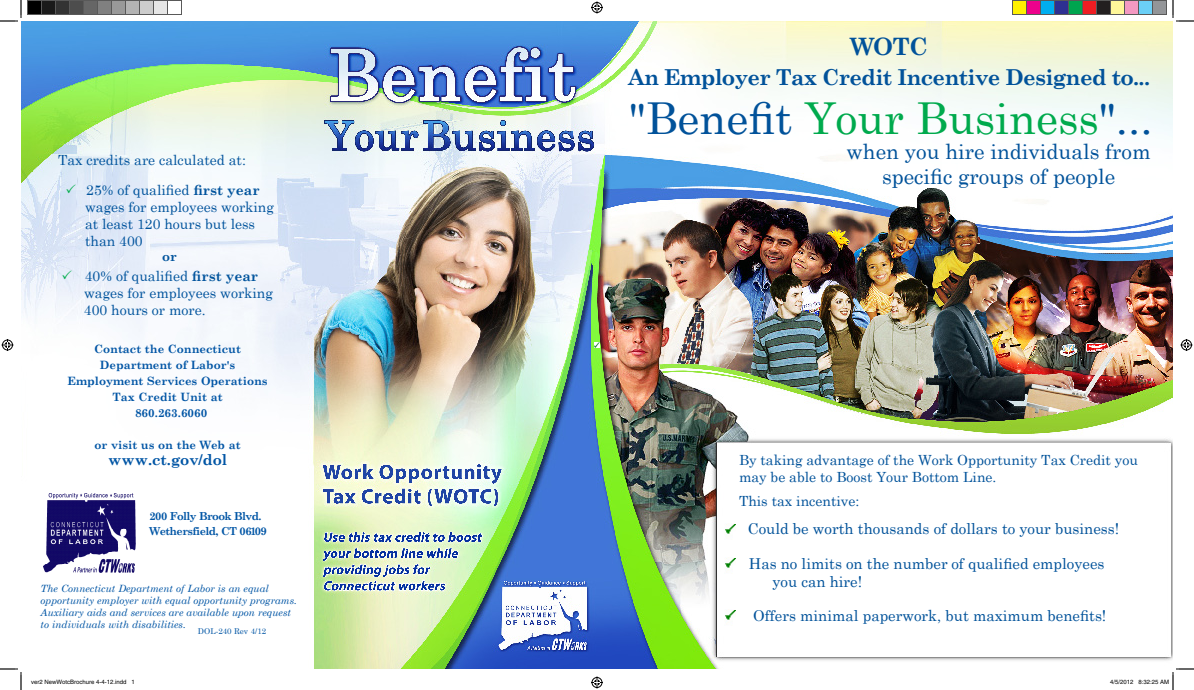
<style>
.page{position:relative;width:1194px;height:690px;background:#fff}
.page>*{position:absolute;margin:0;border:0;box-sizing:border-box;transform-origin:0 0}
.t1{font:44px "Century Schoolbook";color:#01529a}
.t2{font:700 24px "Century Schoolbook";color:#01529a}
.t3{font:700 22px "Century Schoolbook";letter-spacing:-.03em;color:#01529a}
.t4{font:21px/25.2px "Century Schoolbook";color:#01529a;text-align:center}
.t5{font:15px/18px "Century Schoolbook";color:#01529a}
.t6{font:700 15px "Century Schoolbook";color:#0155a5}
.t7{font:14px/16.8px "Century Schoolbook";color:#01549d}
.t8{font:14px/17px "Century Schoolbook";color:#01529a}
.t9{font:700 13px "Century Schoolbook";color:#01549d}
.t10{font:700 11.5px "Century Schoolbook";color:#0155a5}
.t11{font:700 11px "Century Schoolbook";letter-spacing:-.05em;color:#0155a5}
.t12{font:italic 10px/12px "Century Schoolbook";color:#0155a5}
.t13{font:8px "Century Schoolbook";color:#0155a5}
.t14{font:6px "Helvetica";color:#000}
.s1{font-weight:700}
.s2{color:#00aa4d}
</style>
<div class="page">
<img style="left:21px;top:21px;width:1152px;height:648px">
<img style="left:43px;top:494px;width:103px;height:79px">
<img style="left:724px;top:523px;width:11px;height:18px">
<img style="left:724px;top:558px;width:11px;height:18px">
<img style="left:724px;top:610px;width:11px;height:18px">
<svg style="left:595px;top:343px;width:4px;height:4px"></svg>
<svg style="left:0;top:0;width:22px;height:22px"></svg>
<svg style="left:0;top:668px;width:22px;height:22px"></svg>
<svg style="left:1172px;top:0;width:22px;height:22px"></svg>
<svg style="left:591px;top:2px;width:12px;height:12px"></svg>
<svg style="left:591px;top:676px;width:12px;height:12px"></svg>
<svg style="left:2px;top:339px;width:12px;height:12px"></svg>
<svg style="left:1180px;top:339px;width:12px;height:12px"></svg>
<div style="left:28px;top:0;width:14px;height:14px;background:#000"></div>
<div style="left:27px;top:0;width:15px;height:15px;border:1px solid #595959"></div>
<div style="left:42px;top:0;width:14px;height:14px;background:#1a1a1a"></div>
<div style="left:41px;top:0;width:15px;height:15px;border:1px solid #595959"></div>
<div style="left:56px;top:0;width:14px;height:14px;background:#333"></div>
<div style="left:55px;top:0;width:15px;height:15px;border:1px solid #595959"></div>
<div style="left:70px;top:0;width:14px;height:14px;background:#4d4d4d"></div>
<div style="left:69px;top:0;width:15px;height:15px;border:1px solid #595959"></div>
<div style="left:84px;top:0;width:14px;height:14px;background:#666"></div>
<div style="left:83px;top:0;width:15px;height:15px;border:1px solid #595959"></div>
<div style="left:98px;top:0;width:14px;height:14px;background:#808080"></div>
<div style="left:97px;top:0;width:15px;height:15px;border:1px solid #595959"></div>
<div style="left:112px;top:0;width:14px;height:14px;background:#999"></div>
<div style="left:111px;top:0;width:15px;height:15px;border:1px solid #595959"></div>
<div style="left:126px;top:0;width:14px;height:14px;background:#b3b3b3"></div>
<div style="left:125px;top:0;width:15px;height:15px;border:1px solid #595959"></div>
<div style="left:140px;top:0;width:14px;height:14px;background:#ccc"></div>
<div style="left:139px;top:0;width:15px;height:15px;border:1px solid #595959"></div>
<div style="left:154px;top:0;width:14px;height:14px;background:#e6e6e6"></div>
<div style="left:153px;top:0;width:15px;height:15px;border:1px solid #595959"></div>
<div style="left:167px;top:0;width:15px;height:15px;border:1px solid #595959"></div>
<div style="left:1012px;top:0;width:14px;height:14px;background:#fff101"></div>
<div style="left:1012px;top:0;width:15px;height:15px;border:1px solid #595959"></div>
<div style="left:1026px;top:0;width:14px;height:14px;background:#ed028c"></div>
<div style="left:1026px;top:0;width:15px;height:15px;border:1px solid #595959"></div>
<div style="left:1040px;top:0;width:14px;height:14px;background:#00aeef"></div>
<div style="left:1040px;top:0;width:15px;height:15px;border:1px solid #595959"></div>
<div style="left:1054px;top:0;width:14px;height:14px;background:#2e3092"></div>
<div style="left:1054px;top:0;width:15px;height:15px;border:1px solid #595959"></div>
<div style="left:1068px;top:0;width:14px;height:14px;background:#00a54f"></div>
<div style="left:1068px;top:0;width:15px;height:15px;border:1px solid #595959"></div>
<div style="left:1082px;top:0;width:14px;height:14px;background:#ee1d23"></div>
<div style="left:1082px;top:0;width:15px;height:15px;border:1px solid #595959"></div>
<div style="left:1096px;top:0;width:14px;height:14px;background:#231f20"></div>
<div style="left:1096px;top:0;width:15px;height:15px;border:1px solid #595959"></div>
<div style="left:1110px;top:0;width:14px;height:14px;background:#fff79a"></div>
<div style="left:1110px;top:0;width:15px;height:15px;border:1px solid #595959"></div>
<div style="left:1124px;top:0;width:14px;height:14px;background:#f499c2"></div>
<div style="left:1124px;top:0;width:15px;height:15px;border:1px solid #595959"></div>
<div style="left:1138px;top:0;width:14px;height:14px;background:#6bcff6"></div>
<div style="left:1138px;top:0;width:15px;height:15px;border:1px solid #595959"></div>
<div style="left:1152px;top:0;width:14px;height:14px;background:#939598"></div>
<div style="left:1152px;top:0;width:15px;height:15px;border:1px solid #595959"></div>
<svg style="left:1110px;top:668px;width:84px;height:22px"></svg>
<svg style="left:66px;top:184px;width:10px;height:10px"></svg>
<svg style="left:62px;top:270px;width:10px;height:10px"></svg>
<p class="t7" style="left:58px;top:151px;width:189px">Tax credits are calculated at:</p>
<p class="t7" style="left:85px;top:181px;width:191px">25% of qualified <span class="s1">first year </span>wages for employees working at least 120 hours but less than 400</p>
<p class="t9" style="left:162px;top:247px;width:16px">or</p>
<p class="t7" style="left:84px;top:267px;width:191px">40% of qualified <span class="s1">first year </span>wages for employees working<br>400 hours or more.</p>
<p class="t10" style="left:94px;top:340px;width:148px">Contact the Connecticut</p>
<p class="t10" style="left:100px;top:356px;width:137px">Department of Labor's</p>
<p class="t10" style="left:67px;top:372px;width:202px">Employment Services Operations</p>
<p class="t10" style="left:113px;top:388px;width:112px">Tax Credit Unit at</p>
<p class="t10" style="left:135px;top:404px;width:74px">860.263.6060</p>
<p class="t10" style="left:95px;top:436px;width:148px">or visit us on the Web at</p>
<p class="t6" style="left:108px;top:448px;width:121px">www.ct.gov/dol</p>
<p class="t11" style="left:150px;top:508px;width:114px">200 Folly Brook Blvd.</p>
<p class="t11" style="left:150px;top:523px;width:119px">Wethersfield, CT 06109</p>
<p class="t12" style="left:41px;top:582px;width:258px">The Connecticut Department of Labor is an equal opportunity employer with equal opportunity programs.<br>Auxiliary aids and services are available upon request to individuals with disabilities.</p>
<p class="t13" style="left:198px;top:625px;width:70px">DOL-240 Rev 4/12</p>
<p class="t2" style="left:850px;top:28px;width:79px">WOTC</p>
<p class="t3" style="left:628px;top:60px;width:524px">An Employer Tax Credit Incentive Designed to...</p>
<p class="t1" style="left:629px;top:81px;width:525px">"Benefit <span class="s2">Your Business</span>"...</p>
<p class="t4" style="left:847px;top:137px;width:306px">when you hire individuals from specific groups of people</p>
<p class="t8" style="left:739px;top:451px;width:401px">By taking advantage of the Work Opportunity Tax Credit you may be able to Boost Your Bottom Line.</p>
<p class="t8" style="left:739px;top:492px;width:122px">This tax incentive:</p>
<p class="t5" style="left:748px;top:518px;width:373px">Could be worth thousands of dollars to your business!</p>
<p class="t5" style="left:773px;top:553px;width:333px;text-indent:-24px">Has no limits on the number of qualified employees you can hire!</p>
<p class="t5" style="left:753px;top:606px;width:355px">Offers minimal paperwork, but maximum benefits!</p>
<p class="t14" style="left:31px;top:678px;width:105px">ver2 NewWotcBrochure 4-4-12.indd 1</p>
<p class="t14" style="left:1110px;top:678px;width:61px">4/5/2012 8:32:25 AM</p>
</div>
